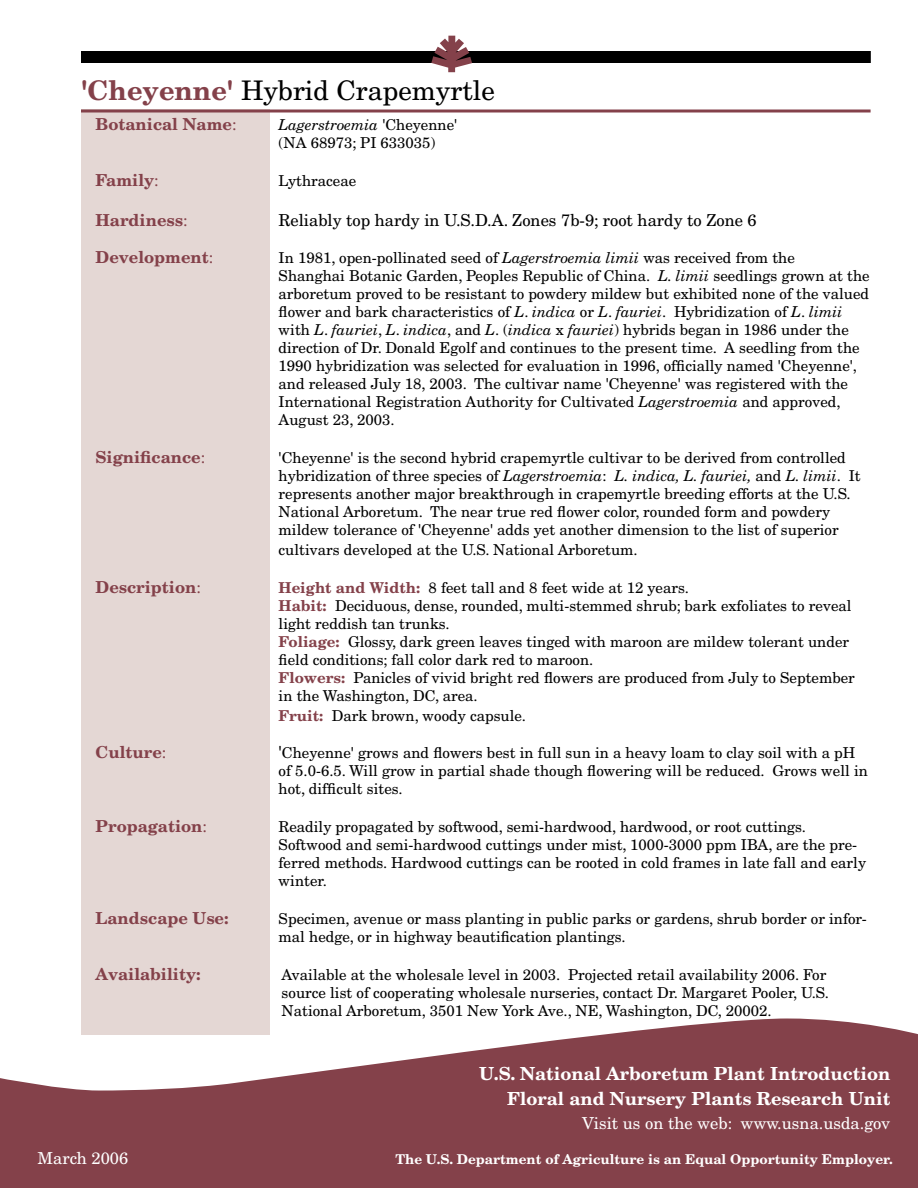
<style>
.page{position:relative;width:918px;height:1188px;background:#fff}
.page>*{position:absolute;margin:0;border:0;box-sizing:border-box;transform-origin:0 0}
.t1{font:27px "New Century Schlbk";color:#000}
.t2{font:700 18px/25.2px "New Century Schlbk";color:#fff;text-align:right}
.t3{font:700 16.5px "New Century Schlbk";color:#84414a}
.t4{font:16.5px "New Century Schlbk";color:#fff}
.t5{font:16.5px "New Century Schlbk";color:#000}
.t6{font:15px/18px "New Century Schlbk";color:#000}
.t7{font:700 13.5px "New Century Schlbk";color:#fff}
.s1{font-weight:700;color:#84414a}
.s2{font-weight:400}
.s3{font-style:italic}
.s4{font-size:16.5px}
</style>
<div class="page">
<div style="left:81px;top:110px;width:189px;height:925px;background:#e4d7d4"></div>
<div style="left:82px;top:52px;width:788px;height:10px;background:#000"></div>
<div style="left:81px;top:51px;width:790px;height:12px;border:2px solid #000"></div>
<hr style="left:81px;top:110px;width:790px;height:2px;background:#84414a">
<svg style="left:431px;top:36px;width:41px;height:36px"></svg>
<svg style="left:0;top:1018px;width:918px;height:170px;fill:#84414a"></svg>
<h1 class="t1" style="left:81px;top:73px;width:415px"><span class="s1">'Cheyenne'</span> Hybrid Crapemyrtle</h1>
<p class="t3" style="left:96px;top:114px;width:143px">Botanical Name<span class="s2">:</span></p>
<p class="t6" style="left:279px;top:116px;width:180px"><span class="s3">Lagerstroemia</span> 'Cheyenne' (NA 68973; PI 633035)</p>
<p class="t3" style="left:96px;top:170px;width:65px">Family<span class="s2">:</span></p>
<p class="t6" style="left:279px;top:172px;width:79px">Lythraceae</p>
<p class="t3" style="left:96px;top:209px;width:93px">Hardiness<span class="s2">:</span></p>
<p class="t5" style="left:279px;top:210px;width:480px">Reliably top hardy in U.S.D.A. Zones 7b-9; root hardy to Zone 6</p>
<p class="t3" style="left:96px;top:247px;width:119px">Development<span class="s2">:</span></p>
<p class="t6" style="left:279px;top:249px;width:593px">In 1981, open-pollinated seed of <span class="s3">Lagerstroemia limii</span> was received from the<br>Shanghai Botanic Garden, Peoples Republic of China. <span class="s3">L. limii</span> seedlings grown at the arboretum proved to be resistant to powdery mildew but exhibited none of the valued flower and bark characteristics of <span class="s3">L</span>. <span class="s3">indica</span> or <span class="s3">L</span>. <span class="s3">fauriei</span>. Hybridization of <span class="s3">L</span>. <span class="s3">limii </span>with <span class="s3">L</span>. <span class="s3">fauriei</span>, <span class="s3">L</span>. <span class="s3">indica</span>, and <span class="s3">L</span>. (<span class="s3">indica</span> x <span class="s3">fauriei</span>) hybrids began in 1986 under the direction of Dr. Donald Egolf and continues to the present time. A seedling from the 1990 hybridization was selected for evaluation in 1996, officially named 'Cheyenne', and released July 18, 2003. The cultivar name 'Cheyenne' was registered with the International Registration Authority for Cultivated <span class="s3">Lagerstroemia</span> and approved, August 23, 2003.</p>
<p class="t3" style="left:96px;top:447px;width:111px">Significance<span class="s2">:</span></p>
<p class="t6" style="left:279px;top:449px;width:584px">'Cheyenne' is the second hybrid crapemyrtle cultivar to be derived from controlled hybridization of three species of <span class="s3">Lagerstroemia</span>: <span class="s3">L. indica, L. fauriei,</span> and <span class="s3">L. limii</span>. It represents another major breakthrough in crapemyrtle breeding efforts at the U.S.<br>National Arboretum. The near true red flower color, rounded form and powdery mildew tolerance of 'Cheyenne' adds yet another dimension to the list of superior</p>
<p class="t6" style="left:279px;top:541px;width:361px">cultivars developed at the U.S. National Arboretum.</p>
<p class="t3" style="left:96px;top:576px;width:107px">Description<span class="s2">:</span></p>
<p class="t6" style="left:279px;top:578px;width:578px"><span class="s1">Height and Width:</span> 8 feet tall and 8 feet wide at 12 years.<br><span class="s1">Habit:</span> Deciduous, dense, rounded, multi-stemmed shrub; bark exfoliates to reveal light reddish tan trunks.<br><span class="s1">Foliage:</span> Glossy, dark green leaves tinged with maroon are mildew tolerant under field conditions; fall color dark red to maroon.<br><span class="s1">Flowers:</span> Panicles of vivid bright red flowers are produced from July to September in the Washington, DC, area.</p>
<p class="t6" style="left:279px;top:706px;width:249px"><span class="s1">Fruit:</span> Dark brown, woody capsule.</p>
<p class="t3" style="left:96px;top:742px;width:72px">Culture<span class="s2">:</span></p>
<p class="t6" style="left:279px;top:744px;width:591px"><span class="s4">'</span>Cheyenne' grows and flowers best in full sun in a heavy loam to clay soil with a pH of 5.0-6.5. Will grow in partial shade though flowering will be reduced. Grows well in hot, difficult sites.</p>
<p class="t3" style="left:96px;top:816px;width:113px">Propagation<span class="s2">:</span></p>
<p class="t6" style="left:279px;top:818px;width:589px">Readily propagated by softwood, semi-hardwood, hardwood, or root cuttings.<br>Softwood and semi-hardwood cuttings under mist, 1000-3000 ppm IBA, are the pre&shy;ferred methods. Hardwood cuttings can be rooted in cold frames in late fall and early winter.</p>
<p class="t3" style="left:96px;top:908px;width:135px">Landscape Use:</p>
<p class="t6" style="left:279px;top:910px;width:590px">Specimen, avenue or mass planting in public parks or gardens, shrub border or infor&shy;mal hedge, or in highway beautification plantings.</p>
<p class="t3" style="left:96px;top:963px;width:107px">Availability:</p>
<p class="t6" style="left:282px;top:965px;width:549px">Available at the wholesale level in 2003. Projected retail availability 2006. For source list of cooperating wholesale nurseries, contact Dr. Margaret Pooler, U.S.<br>National Arboretum, 3501 New York Ave., NE, Washington, DC, 20002.</p>
<p class="t2" style="left:479px;top:1061px;width:413px">U.S. National Arboretum Plant Introduction<br>Floral and Nursery Plants Research Unit</p>
<p class="t4" style="left:582px;top:1114px;width:310px">Visit us on the web: www.usna.usda.gov</p>
<p class="t4" style="left:39px;top:1143px;width:124px">XXXXXXX 2005</p>
<p class="t4" style="left:38px;top:1149px;width:92px">March 2006</p>
<p class="t7" style="left:395px;top:1151px;width:499px">The U.S. Department of Agriculture is an Equal Opportunity Employer.</p>
<p class="t7" style="left:397px;top:1152px;width:499px">The U.S. Department of Agriculture is an Equal Opportunity Employer.</p>
</div>
